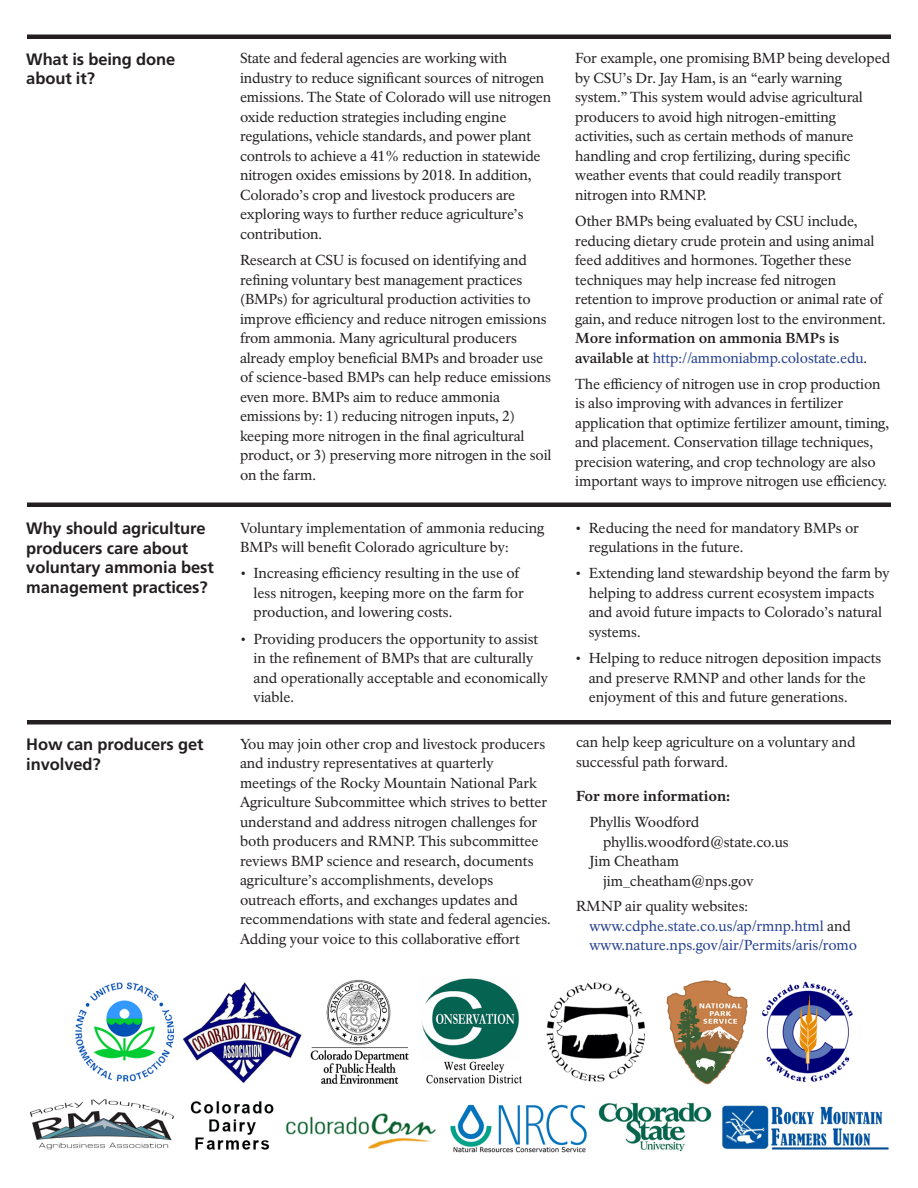
<style>
.page{position:relative;width:918px;height:1188px;background:#fff}
.page>*{position:absolute;margin:0;border:0;box-sizing:border-box;transform-origin:0 0}
.Head-A{font:700 16.5px/19.5px "Frutiger LT Std";letter-spacing:-.005em;color:#231f20}
.paragraph_small_spac{font:14.25px/19.5px "NPS Rawlinson OT";letter-spacing:-.005em;color:#231f20}
.bullets{font:14.25px/19.5px "NPS Rawlinson OT";letter-spacing:-.005em;color:#231f20}
.Text{font:14.25px/19.5px "NPS Rawlinson OT";letter-spacing:-.005em;color:#231f20}
.Text-no-space{font:14.25px/19.5px "NPS Rawlinson OT";letter-spacing:-.005em;color:#231f20}
.Text-2{font:14.25px/19.5px "NPS Rawlinson OT";color:#253f8e}
.Head-B2{font:800 14.25px "NPS Rawlinson OT Old";letter-spacing:-.01em;color:#231f20}
.s1{font-weight:700}
.s2{color:#253f8e}
.s3{color:#231f20}
</style>
<div class="page">
<div style="left:27px;top:34px;width:864px;height:5px;background:#231f20"></div>
<div style="left:27px;top:502px;width:864px;height:5px;background:#231f20"></div>
<hr style="left:27px;top:720px;width:864px;height:4px;background:#231f20">
<img style="left:29px;top:978px;width:860px;height:175px">
<p class="Head-A" style="left:26px;top:50px;width:151px">What is being done about it?</p>
<p class="paragraph_small_spac" style="left:240px;top:49px;width:313px">State and federal agencies are working with industry to reduce significant sources of nitrogen emissions. The State of Colorado will use nitrogen oxide reduction strategies including engine regulations, vehicle standards, and power plant controls to achieve a 41% reduction in statewide nitrogen oxides emissions by 2018. In addition, Colorado’s crop and livestock producers are exploring ways to further reduce agriculture’s contribution.</p>
<p class="paragraph_small_spac" style="left:240px;top:250px;width:313px">Research at CSU is focused on identifying and refining voluntary best management practices (BMPs) for agricultural production activities to improve efficiency and reduce nitrogen emissions from ammonia. Many agricultural producers already employ beneficial BMPs and broader use of science-based BMPs can help reduce emissions even more. BMPs aim to reduce ammonia emissions by: 1) reducing nitrogen inputs, 2) keeping more nitrogen in the final agricultural product, or 3) preserving more nitrogen in the soil on the farm.</p>
<p class="Head-A" style="left:26px;top:519px;width:189px">Why should agriculture producers care about voluntary ammonia best management practices?</p>
<p class="paragraph_small_spac" style="left:240px;top:518px;width:306px">Voluntary implementation of ammonia reducing<br>BMPs will benefit Colorado agriculture by:</p>
<p class="bullets" style="left:254px;top:564px;width:272px;text-indent:-14px">• Increasing efficiency resulting in the use of less nitrogen, keeping more on the farm for production, and lowering costs.</p>
<p class="bullets" style="left:254px;top:629px;width:296px;text-indent:-14px">• Providing producers the opportunity to assist in the refinement of BMPs that are culturally and operationally acceptable and economically viable.</p>
<p class="paragraph_small_spac" style="left:575px;top:49px;width:317px">For example, one promising BMP being developed by CSU’s Dr. Jay Ham, is an “early warning system.” This system would advise agricultural producers to avoid high nitrogen-emitting activities, such as certain methods of manure handling and crop fertilizing, during specific weather events that could readily transport nitrogen into RMNP.</p>
<p class="paragraph_small_spac" style="left:575px;top:211px;width:312px">Other BMPs being evaluated by CSU include, reducing dietary crude protein and using animal feed additives and hormones. Together these techniques may help increase fed nitrogen retention to improve production or animal rate of gain, and reduce nitrogen lost to the environment.<br><span class="s1">More information on ammonia BMPs is available at</span> <span class="s2">http://ammoniabmp.colostate.edu</span>.</p>
<p class="paragraph_small_spac" style="left:575px;top:374px;width:315px">The efficiency of nitrogen use in crop production is also improving with advances in fertilizer application that optimize fertilizer amount, timing, and placement. Conservation tillage techniques, precision watering, and crop technology are also important ways to improve nitrogen use efficiency.</p>
<p class="bullets" style="left:589px;top:518px;width:272px;text-indent:-14px">• Reducing the need for mandatory BMPs or regulations in the future.</p>
<p class="bullets" style="left:589px;top:564px;width:302px;text-indent:-14px">• Extending land stewardship beyond the farm by helping to address current ecosystem impacts and avoid future impacts to Colorado’s natural systems.</p>
<p class="bullets" style="left:589px;top:648px;width:294px;text-indent:-14px">• Helping to reduce nitrogen deposition impacts and preserve RMNP and other lands for the enjoyment of this and future generations.</p>
<p class="Head-A" style="left:26px;top:735px;width:179px">How can producers get involved?</p>
<p class="Text" style="left:240px;top:734px;width:312px">You may join other crop and livestock producers and industry representatives at quarterly meetings of the Rocky Mountain National Park Agriculture Subcommittee which strives to better understand and address nitrogen challenges for both producers and RMNP. This subcommittee reviews BMP science and research, documents agriculture’s accomplishments, develops outreach efforts, and exchanges updates and recommendations with state and federal agencies.<br>Adding your voice to this collaborative effort</p>
<p class="Text" style="left:576px;top:733px;width:281px">can help keep agriculture on a voluntary and successful path forward.</p>
<p class="Head-B2" style="left:576px;top:788px;width:156px">For more information:</p>
<p class="Text-no-space" style="left:603px;top:813px;width:187px;text-indent:-14px">Phyllis Woodford phyllis.woodford@state.co.us</p>
<p class="Text-no-space" style="left:603px;top:852px;width:152px;text-indent:-14px">Jim Cheatham jim_cheatham@nps.gov</p>
<p class="Text-no-space" style="left:576px;top:897px;width:174px">RMNP air quality websites:</p>
<p class="Text-2" style="left:590px;top:916px;width:269px">www.cdphe.state.co.us/ap/rmnp.html <span class="s3">and </span>www.nature.nps.gov/air/Permits/aris/romo</p>
</div>
